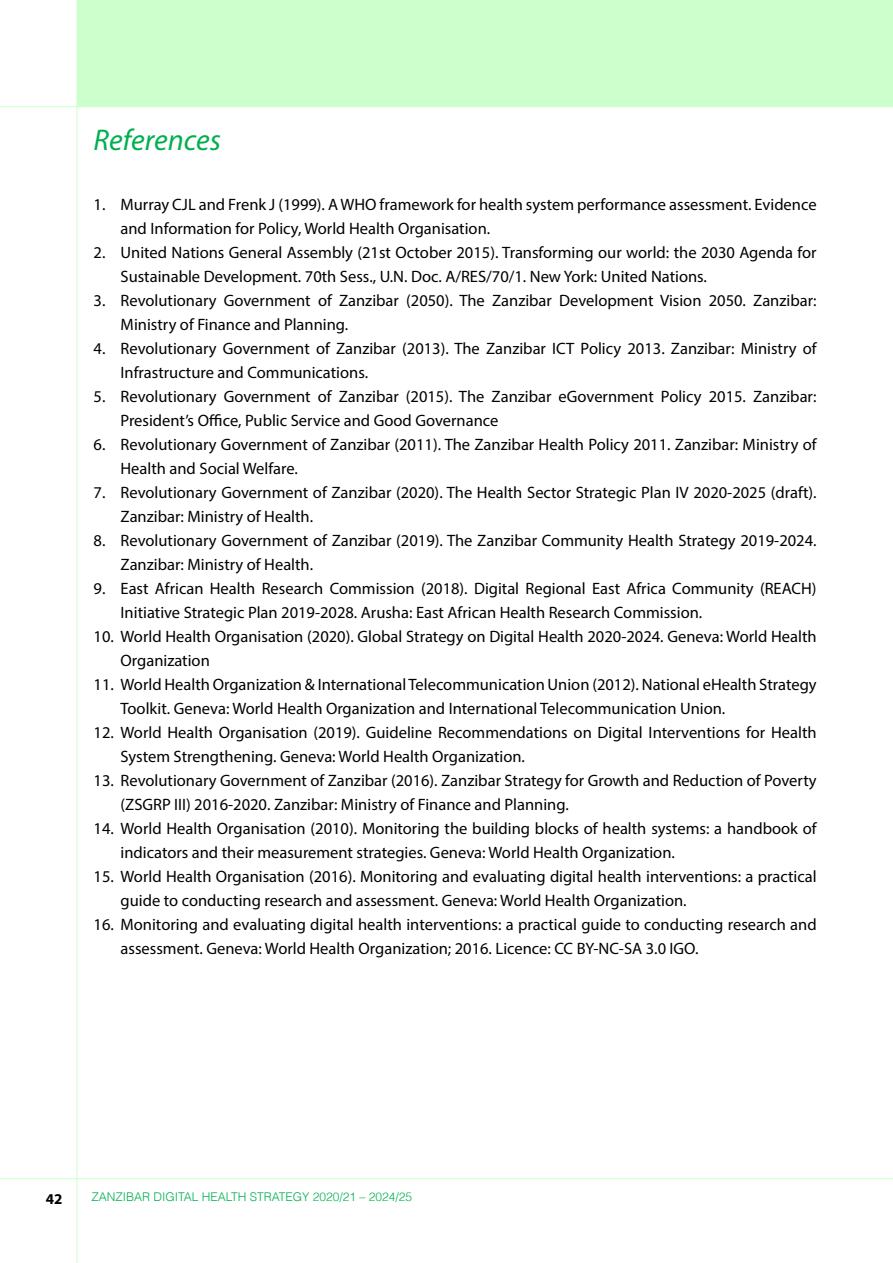
<style>
.page{position:relative;width:893px;height:1263px;background:#fff}
.page>*{position:absolute;margin:0;border:0;box-sizing:border-box;transform-origin:0 0}
.t1{font:italic 30px "Myriad Pro";color:#00b050}
.t2{font:16.5px/24px "Myriad Pro";color:#000}
.t3{font:700 15px "Myriad Pro";color:#000}
.t4{font:300 12px "Helvetica";color:#00b050}
</style>
<div class="page">
<div style="left:77px;top:0;width:816px;height:106px;background:#cfc"></div>
<hr style="left:77px;top:0;width:1px;height:1263px;background:#cfc">
<hr style="left:0;top:106px;width:893px;height:1px;background:#cfc">
<hr style="left:0;top:1178px;width:893px;height:1px;background:#cfc">
<h1 class="t1" style="left:94px;top:121px;width:129px">References</h1>
<p class="t2" style="left:121px;top:192px;width:698px;text-indent:-27px">1. Murray CJL and Frenk J (1999). A WHO framework for health system performance assessment. Evidence and Information for Policy, World Health Organisation.</p>
<p class="t2" style="left:121px;top:240px;width:698px;text-indent:-27px">2. United Nations General Assembly (21st October 2015). Transforming our world: the 2030 Agenda for<br>Sustainable Development. 70th Sess., U.N. Doc. A/RES/70/1. New York: United Nations.</p>
<p class="t2" style="left:121px;top:288px;width:698px;text-indent:-27px">3. Revolutionary Government of Zanzibar (2050). The Zanzibar Development Vision 2050. Zanzibar:<br>Ministry of Finance and Planning.</p>
<p class="t2" style="left:121px;top:336px;width:698px;text-indent:-27px">4. Revolutionary Government of Zanzibar (2013). The Zanzibar ICT Policy 2013. Zanzibar: Ministry of<br>Infrastructure and Communications.</p>
<p class="t2" style="left:121px;top:384px;width:698px;text-indent:-27px">5. Revolutionary Government of Zanzibar (2015). The Zanzibar eGovernment Policy 2015. Zanzibar:<br>President’s Office, Public Service and Good Governance</p>
<p class="t2" style="left:121px;top:432px;width:698px;text-indent:-27px">6. Revolutionary Government of Zanzibar (2011). The Zanzibar Health Policy 2011. Zanzibar: Ministry of<br>Health and Social Welfare.</p>
<p class="t2" style="left:121px;top:480px;width:698px;text-indent:-27px">7. Revolutionary Government of Zanzibar (2020). The Health Sector Strategic Plan IV 2020-2025 (draft).<br>Zanzibar: Ministry of Health.</p>
<p class="t2" style="left:121px;top:528px;width:698px;text-indent:-27px">8. Revolutionary Government of Zanzibar (2019). The Zanzibar Community Health Strategy 2019-2024.<br>Zanzibar: Ministry of Health.</p>
<p class="t2" style="left:121px;top:576px;width:697px;text-indent:-27px">9. East African Health Research Commission (2018). Digital Regional East Africa Community (REACH)<br>Initiative Strategic Plan 2019-2028. Arusha: East African Health Research Commission.</p>
<p class="t2" style="left:121px;top:624px;width:698px;text-indent:-27px">10. World Health Organisation (2020). Global Strategy on Digital Health 2020-2024. Geneva: World Health<br>Organization</p>
<p class="t2" style="left:121px;top:672px;width:698px;text-indent:-27px">11. World Health Organization &amp; International Telecommunication Union (2012). National eHealth Strategy<br>Toolkit. Geneva: World Health Organization and International Telecommunication Union.</p>
<p class="t2" style="left:121px;top:720px;width:698px;text-indent:-27px">12. World Health Organisation (2019). Guideline Recommendations on Digital Interventions for Health<br>System Strengthening. Geneva: World Health Organization.</p>
<p class="t2" style="left:121px;top:768px;width:698px;text-indent:-27px">13. Revolutionary Government of Zanzibar (2016). Zanzibar Strategy for Growth and Reduction of Poverty (ZSGRP III) 2016-2020. Zanzibar: Ministry of Finance and Planning.</p>
<p class="t2" style="left:121px;top:816px;width:698px;text-indent:-27px">14. World Health Organisation (2010). Monitoring the building blocks of health systems: a handbook of indicators and their measurement strategies. Geneva: World Health Organization.</p>
<p class="t2" style="left:121px;top:864px;width:698px;text-indent:-27px">15. World Health Organisation (2016). Monitoring and evaluating digital health interventions: a practical guide to conducting research and assessment. Geneva: World Health Organization.</p>
<p class="t2" style="left:121px;top:912px;width:698px;text-indent:-27px">16. Monitoring and evaluating digital health interventions: a practical guide to conducting research and assessment. Geneva: World Health Organization; 2016. Licence: CC BY-NC-SA 3.0 IGO.</p>
<p class="t3" style="left:46px;top:1189px;width:18px">42</p>
<p class="t4" style="left:91px;top:1187px;width:322px">ZANZIBAR DIGITAL HEALTH STRATEGY 2020/21 – 2024/25</p>
</div>
